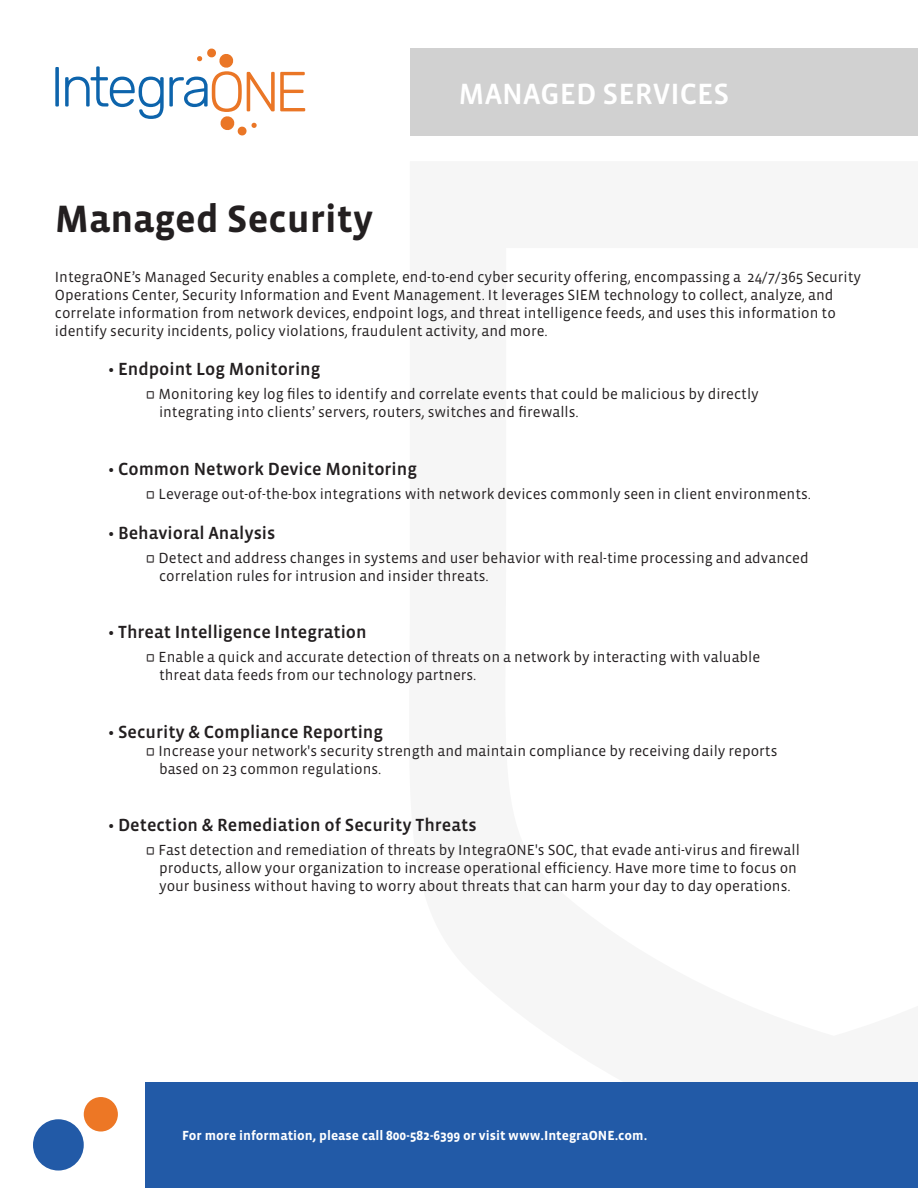
<style>
.page{position:relative;width:918px;height:1188px;background:#fff}
.page>*{position:absolute;margin:0;border:0;box-sizing:border-box;transform-origin:0 0}
.t1{font:700 39px "Vista Sans OTCE";color:#231f20}
.t2{font:500 30px "Vista Sans OTCE";color:#fff}
.t3{font:500 18px "Vista Sans OTCE";color:#231f20}
.t4{font:15px/18px "Vista Sans OTCE";color:#231f20}
.t5{font:700 13.5px "Vista Sans OTCE";color:#fff}
</style>
<div class="page">
<div style="left:410px;top:49px;width:508px;height:87px;background:#d1d1d1"></div>
<svg style="left:55px;top:67px;width:4px;height:40px"></svg>
<svg style="left:65px;top:48px;width:240px;height:88px"></svg>
<div style="left:146px;top:1082px;width:772px;height:106px;background:#225aa7"></div>
<div style="left:33px;top:1119px;width:51px;height:52px;background:#225aa7;border-radius:50%"></div>
<div style="left:84px;top:1097px;width:34px;height:35px;background:#ed7725;border-radius:50%"></div>
<h2 class="t2" style="left:459px;top:76px;width:272px">MANAGED SERVICES</h2>
<h1 class="t1" style="left:55px;top:196px;width:320px">Managed Security</h1>
<p class="t4" style="left:55px;top:267px;width:808px">IntegraONE’s Managed Security enables a complete, end-to-end cyber security offering, encompassing a 24/7/365 Security Operations Center, Security Information and Event Management. It leverages SIEM technology to collect, analyze, and correlate information from network devices, endpoint logs, and threat intelligence feeds, and uses this information to identify security incidents, policy violations, fraudulent activity, and more.</p>
<p class="t3" style="left:108px;top:359px;width:214px">• Endpoint Log Monitoring</p>
<p class="t4" style="left:159px;top:385px;width:602px">Monitoring key log files to identify and correlate events that could be malicious by directly integrating into clients’ servers, routers, switches and firewalls.</p>
<p class="t3" style="left:108px;top:459px;width:311px">• Common Network Device Monitoring</p>
<p class="t4" style="left:159px;top:485px;width:654px">Leverage out-of-the-box integrations with network devices commonly seen in client environments.</p>
<p class="t3" style="left:108px;top:522px;width:169px">• Behavioral Analysis</p>
<p class="t4" style="left:159px;top:548px;width:652px">Detect and address changes in systems and user behavior with real-time processing and advanced correlation rules for intrusion and insider threats.</p>
<p class="t3" style="left:108px;top:622px;width:260px">• Threat Intelligence Integration</p>
<p class="t4" style="left:159px;top:648px;width:603px">Enable a quick and accurate detection of threats on a network by interacting with valuable threat data feeds from our technology partners.</p>
<p class="t3" style="left:108px;top:721px;width:277px">• Security &amp; Compliance Reporting</p>
<p class="t4" style="left:159px;top:742px;width:620px">Increase your network's security strength and maintain compliance by receiving daily reports based on 23 common regulations.</p>
<p class="t3" style="left:108px;top:815px;width:370px">• Detection &amp; Remediation of Security Threats</p>
<p class="t4" style="left:159px;top:841px;width:643px">Fast detection and remediation of threats by IntegraONE's SOC, that evade anti-virus and firewall products, allow your organization to increase operational efficiency. Have more time to focus on your business without having to worry about threats that can harm your day to day operations.</p>
<p class="t5" style="left:182px;top:1128px;width:467px">For more information, please call 800-582-6399 or visit www.IntegraONE.com.</p>
</div>
